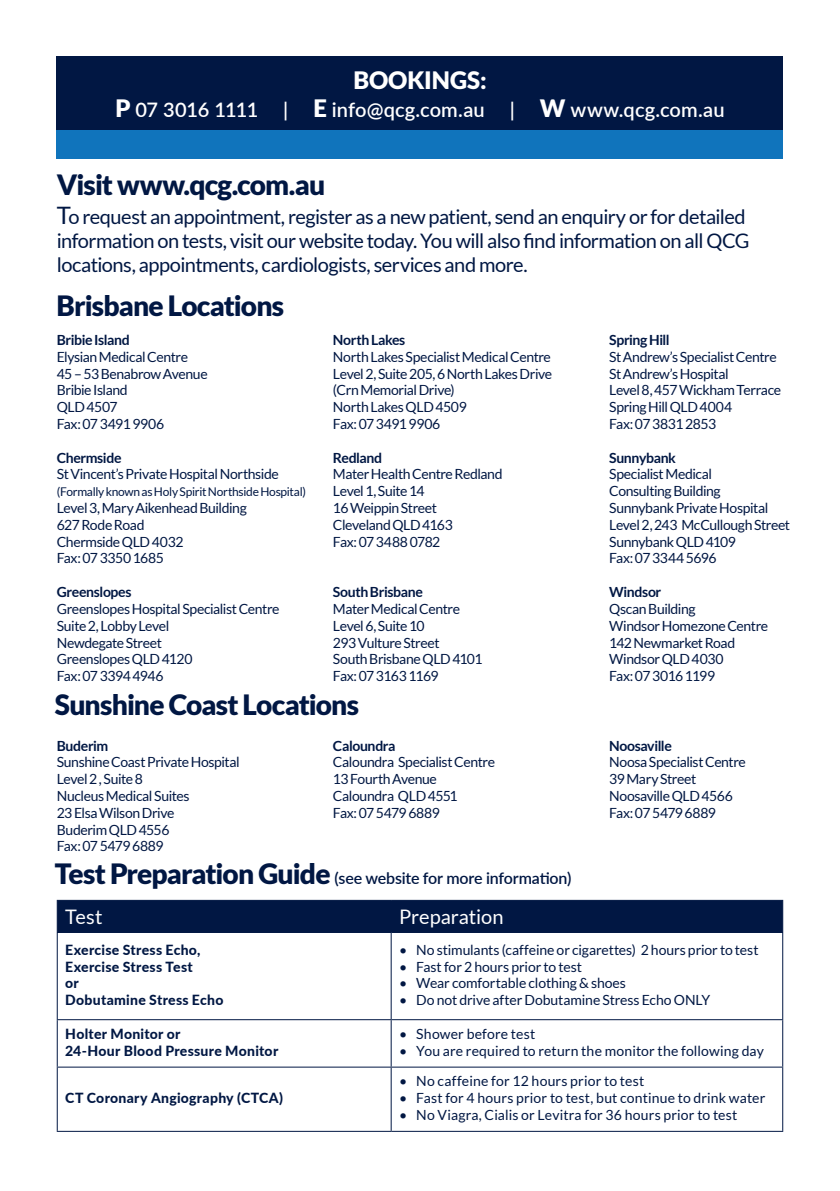
<style>
.page{position:relative;width:840px;height:1191px;background:#fff}
.page>*{position:absolute;margin:0;border:0;box-sizing:border-box;transform-origin:0 0}
.t1{font:900 28px "Lato";letter-spacing:-.03em;color:#011743}
.t2{font:900 24px "Lato";color:#fff}
.t3{font:20px/24px "Lato";letter-spacing:-.025em;color:#011743}
.t4{font:600 20px "Lato";color:#fff}
.t5{font:20px "Lato";letter-spacing:-.005em;color:#fff}
.t6{font:600 16px "Lato";letter-spacing:-.01em;color:#011743}
.t7{font:14px/16.8px "Lato";letter-spacing:-.025em;color:#011743}
.t8{font:14px "Lato";letter-spacing:.01em;color:#011743}
.t9{font:800 14px "Lato";letter-spacing:.02em;color:#011743}
.t10{font:700 14px "Lato";letter-spacing:-.025em;color:#011743}
.t11{font:14px "Lato";letter-spacing:-.005em;color:#011743}
.t12{font:14px "Lato";letter-spacing:-.045em;color:#011743}
.t13{font:14px "Lato";letter-spacing:.015em;color:#011743}
.t14{font:12px "Lato";letter-spacing:-.025em;color:#011743}
.s1{font-weight:900;font-size:24px}
.s2{font-size:24px}
.s3{font-weight:900;font-size:28px}
</style>
<div class="page">
<div style="left:58px;top:901px;width:723px;height:31px;background:#011743"></div>
<hr style="left:390px;top:901px;width:1px;height:31px;background:#011743">
<hr style="left:390px;top:933px;width:1px;height:86px;background:#011743">
<hr style="left:390px;top:1020px;width:1px;height:46px;background:#011743">
<hr style="left:390px;top:1067px;width:1px;height:63px;background:#011743">
<hr style="left:57px;top:900px;width:334px;height:1px;background:#011743">
<hr style="left:57px;top:901px;width:1px;height:31px;background:#011743">
<hr style="left:391px;top:900px;width:391px;height:1px;background:#011743">
<hr style="left:781px;top:901px;width:1px;height:31px;background:#011743">
<hr style="left:57px;top:932px;width:334px;height:1px;background:#011743">
<hr style="left:57px;top:933px;width:1px;height:86px;background:#011743">
<hr style="left:391px;top:932px;width:391px;height:1px;background:#011743">
<hr style="left:781px;top:933px;width:1px;height:86px;background:#011743">
<hr style="left:57px;top:1019px;width:334px;height:1px;background:#011743">
<hr style="left:57px;top:1020px;width:1px;height:46px;background:#011743">
<hr style="left:391px;top:1019px;width:391px;height:1px;background:#011743">
<hr style="left:781px;top:1020px;width:1px;height:46px;background:#011743">
<hr style="left:57px;top:1066px;width:334px;height:1px;background:#011743">
<hr style="left:57px;top:1067px;width:1px;height:63px;background:#011743">
<hr style="left:391px;top:1066px;width:391px;height:1px;background:#011743">
<hr style="left:781px;top:1067px;width:1px;height:63px;background:#011743">
<hr style="left:57px;top:1130px;width:334px;height:1px;background:#011743">
<hr style="left:391px;top:1130px;width:391px;height:1px;background:#011743">
<div style="left:57px;top:57px;width:725px;height:73px;background:#011743"></div>
<div style="left:57px;top:130px;width:725px;height:29px;background:#1074bc"></div>
<p class="t2" style="left:353px;top:66px;width:135px">BOOKINGS:</p>
<p class="t4" style="left:115px;top:96px;width:610px"><span class="s1">P</span> 07 3016 1111 | <span class="s1">E</span> info@qcg.com.au | <span class="s1">W</span> www.qcg.com.au</p>
<p class="t1" style="left:57px;top:169px;width:270px">Visit www.qcg.com.au</p>
<p class="t3" style="left:57px;top:205px;width:693px"><span class="s2">T</span>o request an appointment, register as a new patient, send an enquiry or for detailed information on tests, visit our website today. You will also find information on all QCG locations, appointments, cardiologists, services and more.</p>
<p class="t1" style="left:57px;top:289px;width:229px">Brisbane Locations</p>
<p class="t10" style="left:57px;top:332px;width:75px">Bribie Island</p>
<p class="t7" style="left:57px;top:348px;width:133px">Elysian Medical Centre</p>
<p class="t7" style="left:57px;top:365px;width:152px">45 – 53 Benabrow Avenue</p>
<p class="t7" style="left:57px;top:382px;width:72px">Bribie Island</p>
<p class="t7" style="left:57px;top:399px;width:62px">QLD 4507</p>
<p class="t7" style="left:57px;top:415px;width:109px">Fax: 07 3491 9906</p>
<p class="t10" style="left:57px;top:449px;width:66px">Chermside</p>
<p class="t7" style="left:57px;top:466px;width:223px">St Vincent’s Private Hospital Northside</p>
<p class="t14" style="left:57px;top:485px;width:250px">(Formally known as Holy Spirit Northside Hospital)</p>
<p class="t7" style="left:57px;top:499px;width:191px">Level 3, Mary Aikenhead Building</p>
<p class="t7" style="left:57px;top:516px;width:89px">627 Rode Road</p>
<p class="t7" style="left:57px;top:533px;width:128px">Chermside QLD 4032</p>
<p class="t7" style="left:57px;top:550px;width:109px">Fax: 07 3350 1685</p>
<p class="t10" style="left:57px;top:584px;width:76px">Greenslopes</p>
<p class="t7" style="left:57px;top:600px;width:224px">Greenslopes Hospital Specialist Centre</p>
<p class="t7" style="left:57px;top:617px;width:114px">Suite 2, Lobby Level</p>
<p class="t7" style="left:57px;top:634px;width:107px">Newdegate Street</p>
<p class="t7" style="left:57px;top:651px;width:137px">Greenslopes QLD 4120</p>
<p class="t7" style="left:57px;top:667px;width:108px">Fax: 07 3394 4946</p>
<p class="t10" style="left:333px;top:332px;width:74px">North Lakes</p>
<p class="t7" style="left:333px;top:348px;width:219px">North Lakes Specialist Medical Centre</p>
<p class="t7" style="left:333px;top:365px;width:221px">Level 2, Suite 205, 6 North Lakes Drive (Crn Memorial Drive)</p>
<p class="t7" style="left:333px;top:399px;width:135px">North Lakes QLD 4509</p>
<p class="t7" style="left:333px;top:415px;width:109px">Fax: 07 3491 9906</p>
<p class="t10" style="left:333px;top:449px;width:51px">Redland</p>
<p class="t7" style="left:333px;top:466px;width:171px">Mater Health Centre Redland</p>
<p class="t7" style="left:333px;top:483px;width:93px">Level 1, Suite 14</p>
<p class="t7" style="left:333px;top:499px;width:106px">16 Weippin Street</p>
<p class="t7" style="left:333px;top:516px;width:121px">Cleveland QLD 4163</p>
<p class="t7" style="left:333px;top:533px;width:109px">Fax: 07 3488 0782</p>
<p class="t10" style="left:333px;top:584px;width:91px">South Brisbane</p>
<p class="t7" style="left:333px;top:600px;width:128px">Mater Medical Centre</p>
<p class="t7" style="left:333px;top:617px;width:93px">Level 6, Suite 10</p>
<p class="t7" style="left:333px;top:634px;width:108px">293 Vulture Street</p>
<p class="t7" style="left:333px;top:651px;width:151px">South Brisbane QLD 4101</p>
<p class="t12" style="left:333px;top:668px;width:107px">Fax: 07 3163 1169</p>
<p class="t1" style="left:55px;top:688px;width:305px">Sunshine Coast Locations</p>
<p class="t10" style="left:57px;top:737px;width:53px">Buderim</p>
<p class="t7" style="left:57px;top:754px;width:184px">Sunshine Coast Private Hospital</p>
<p class="t7" style="left:57px;top:770px;width:87px">Level 2 , Suite 8</p>
<p class="t7" style="left:57px;top:787px;width:134px">Nucleus Medical Suites</p>
<p class="t7" style="left:57px;top:804px;width:119px">23 Elsa Wilson Drive</p>
<p class="t7" style="left:57px;top:821px;width:114px">Buderim QLD 4556</p>
<p class="t12" style="left:57px;top:838px;width:108px">Fax: 07 5479 6889</p>
<p class="t10" style="left:333px;top:737px;width:64px">Caloundra</p>
<p class="t7" style="left:333px;top:754px;width:163px">Caloundra Specialist Centre<br>13 Fourth Avenue<br>Caloundra QLD 4551</p>
<p class="t12" style="left:333px;top:805px;width:108px">Fax: 07 5479 6889</p>
<p class="t6" style="left:55px;top:866px;width:518px"><span class="s3">Test Preparation Guide</span> (see website for more information)</p>
<p class="t10" style="left:609px;top:332px;width:62px">Spring Hill</p>
<p class="t7" style="left:609px;top:348px;width:169px">St Andrew’s Specialist Centre</p>
<p class="t7" style="left:609px;top:365px;width:121px">St Andrew’s Hospital</p>
<p class="t7" style="left:609px;top:382px;width:173px">Level 8, 457 Wickham Terrace</p>
<p class="t7" style="left:609px;top:399px;width:124px">Spring Hill QLD 4004</p>
<p class="t7" style="left:609px;top:415px;width:108px">Fax: 07 3831 2853</p>
<p class="t10" style="left:609px;top:449px;width:68px">Sunnybank</p>
<p class="t7" style="left:609px;top:466px;width:104px">Specialist Medical</p>
<p class="t7" style="left:609px;top:483px;width:113px">Consulting Building</p>
<p class="t7" style="left:609px;top:499px;width:160px">Sunnybank Private Hospital</p>
<p class="t7" style="left:609px;top:516px;width:182px">Level 2, 243 McCullough Street</p>
<p class="t7" style="left:609px;top:533px;width:128px">Sunnybank QLD 4109</p>
<p class="t7" style="left:609px;top:550px;width:109px">Fax: 07 3344 5696</p>
<p class="t10" style="left:609px;top:584px;width:54px">Windsor</p>
<p class="t7" style="left:609px;top:600px;width:88px">Qscan Building</p>
<p class="t7" style="left:609px;top:617px;width:160px">Windsor Homezone Centre</p>
<p class="t7" style="left:609px;top:634px;width:127px">142 Newmarket Road</p>
<p class="t7" style="left:609px;top:651px;width:116px">Windsor QLD 4030</p>
<p class="t12" style="left:609px;top:668px;width:107px">Fax: 07 3016 1199</p>
<p class="t10" style="left:609px;top:737px;width:64px">Noosaville</p>
<p class="t7" style="left:609px;top:754px;width:138px">Noosa Specialist Centre</p>
<p class="t7" style="left:609px;top:770px;width:88px">39 Mary Street</p>
<p class="t7" style="left:609px;top:787px;width:125px">Noosaville QLD 4566</p>
<p class="t12" style="left:609px;top:805px;width:108px">Fax: 07 5479 6889</p>
<p class="t5" style="left:65px;top:906px;width:39px">Test</p>
<p class="t5" style="left:399px;top:906px;width:106px">Preparation</p>
<p class="t9" style="left:65px;top:939px;width:137px">Exercise Stress Echo,</p>
<p class="t9" style="left:65px;top:956px;width:129px">Exercise Stress Test</p>
<p class="t9" style="left:65px;top:973px;width:15px">or</p>
<p class="t9" style="left:65px;top:989px;width:160px">Dobutamine Stress Echo</p>
<p class="t11" style="left:399px;top:942px;width:361px">• No stimulants (caffeine or cigarettes) 2 hours prior to test</p>
<p class="t11" style="left:399px;top:958px;width:184px">• Fast for 2 hours prior to test</p>
<p class="t7" style="left:399px;top:975px;width:228px">• Wear comfortable clothing &amp; shoes</p>
<p class="t7" style="left:399px;top:991px;width:312px">• Do not drive after Dobutamine Stress Echo ONLY</p>
<p class="t9" style="left:65px;top:1023px;width:117px">Holter Monitor or</p>
<p class="t9" style="left:65px;top:1040px;width:214px">24-Hour Blood Pressure Monitor</p>
<p class="t9" style="left:65px;top:1087px;width:219px">CT Coronary Angiography (CTCA)</p>
<p class="t13" style="left:399px;top:1026px;width:138px">• Shower before test</p>
<p class="t8" style="left:399px;top:1043px;width:366px">• You are required to return the monitor the following day</p>
<p class="t13" style="left:399px;top:1073px;width:246px">• No caffeine for 12 hours prior to test</p>
<p class="t8" style="left:399px;top:1090px;width:367px">• Fast for 4 hours prior to test, but continue to drink water</p>
<p class="t8" style="left:399px;top:1107px;width:339px">• No Viagra, Cialis or Levitra for 36 hours prior to test</p>
</div>
